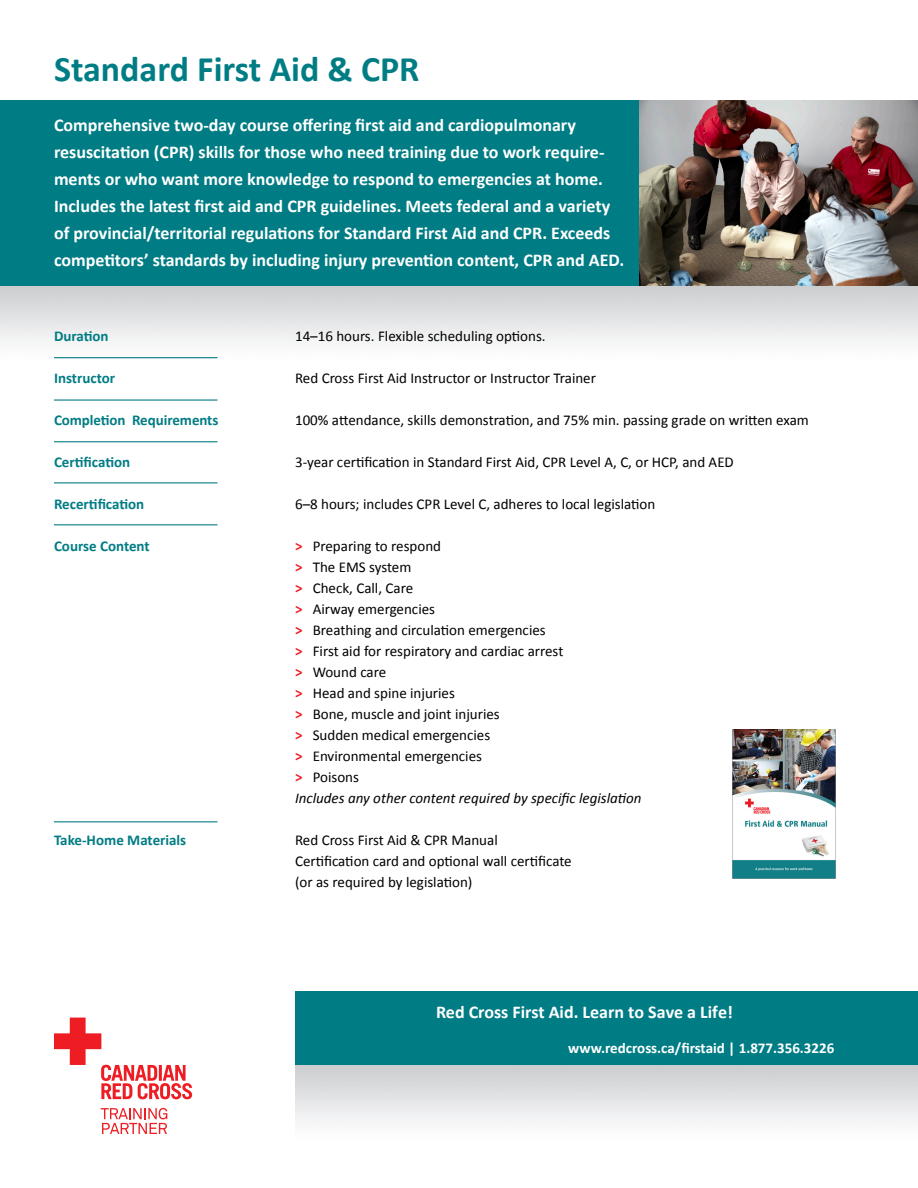
<style>
.page{position:relative;width:918px;height:1188px;background:#fff}
.page>*{position:absolute;margin:0;border:0;box-sizing:border-box;transform-origin:0 0}
.t1{font:700 36px "Calibri";color:#007d84}
.t2{font:700 18px/27px "Calibri";color:#fff}
.t3{font:15px "Calibri";color:#000}
.t4{font:700 15px "Calibri";color:#007c84}
.t5{font:italic 15px "Calibri";color:#000}
.t6{font:700 15px "Calibri";color:#fff}
.s1{font-weight:700;color:#ee1d23}
.s2{font-style:inherit}
</style>
<div class="page">
<div style="left:0;top:100px;width:918px;height:186px;background:#007c84"></div>
<img style="left:639px;top:100px;width:279px;height:186px">
<svg style="left:54px;top:1017px;width:139px;height:117px"></svg>
<hr style="left:54px;top:357px;width:164px;height:1px;background:#077c85">
<hr style="left:54px;top:399px;width:164px;height:2px;background:#077c85">
<hr style="left:54px;top:441px;width:164px;height:1px;background:#077c85">
<hr style="left:54px;top:482px;width:164px;height:1px;background:#077c85">
<hr style="left:54px;top:524px;width:164px;height:1px;background:#077c85">
<hr style="left:54px;top:821px;width:164px;height:1px;background:#077c85">
<div style="left:295px;top:991px;width:623px;height:74px;background:#007c84"></div>
<img style="left:732px;top:729px;width:104px;height:150px">
<p class="t1" style="left:54px;top:46px;width:367px">Standard First Aid &amp; CPR</p>
<p class="t2" style="left:54px;top:111px;width:523px">Comprehensive two-day course offering first aid and cardiopulmonary</p>
<p class="t2" style="left:54px;top:138px;width:552px">resuscitation (CPR) skills for those who need training due to work require&shy;ments or who want more knowledge to respond to emergencies at home.</p>
<p class="t2" style="left:54px;top:192px;width:572px">Includes the latest first aid and CPR guidelines. Meets federal and a variety of provincial/territorial regulations for Standard First Aid and CPR. Exceeds competitors’ standards by including injury prevention content, CPR and AED.</p>
<p class="t4" style="left:54px;top:327px;width:56px">Duration</p>
<p class="t4" style="left:54px;top:369px;width:63px">Instructor</p>
<p class="t4" style="left:54px;top:411px;width:166px">Completion Requirements</p>
<p class="t4" style="left:54px;top:453px;width:78px">Certification</p>
<p class="t4" style="left:54px;top:495px;width:92px">Recertification</p>
<p class="t4" style="left:54px;top:537px;width:97px">Course Content</p>
<p class="t4" style="left:54px;top:831px;width:134px">Take-Home Materials</p>
<p class="t3" style="left:295px;top:327px;width:252px">14–16 hours. Flexible scheduling options.</p>
<p class="t3" style="left:295px;top:369px;width:302px">Red Cross First Aid Instructor or Instructor Trainer</p>
<p class="t3" style="left:295px;top:411px;width:515px">100% attendance, skills demonstration, and 75% min. passing grade on written exam</p>
<p class="t3" style="left:295px;top:453px;width:440px">3-year certification in Standard First Aid, CPR Level A, C, or HCP, and AED</p>
<p class="t3" style="left:295px;top:495px;width:362px">6–8 hours; includes CPR Level C, adheres to local legislation</p>
<p class="t3" style="left:295px;top:537px;width:148px"><span class="s1">&gt;</span> Preparing to respond</p>
<p class="t3" style="left:295px;top:558px;width:118px"><span class="s1">&gt;</span> The EMS system</p>
<p class="t3" style="left:295px;top:579px;width:120px"><span class="s1">&gt;</span> Check, Call, Care</p>
<p class="t3" style="left:295px;top:600px;width:142px"><span class="s1">&gt;</span> Airway emergencies</p>
<p class="t3" style="left:295px;top:621px;width:252px"><span class="s1">&gt;</span> Breathing and circulation emergencies</p>
<p class="t3" style="left:295px;top:642px;width:270px"><span class="s1">&gt;</span> First aid for respiratory and cardiac arrest</p>
<p class="t3" style="left:295px;top:663px;width:93px"><span class="s1">&gt;</span> Wound care</p>
<p class="t3" style="left:295px;top:684px;width:161px"><span class="s1">&gt;</span> Head and spine injuries</p>
<p class="t3" style="left:295px;top:705px;width:206px"><span class="s1">&gt;</span> Bone, muscle and joint injuries</p>
<p class="t3" style="left:295px;top:726px;width:197px"><span class="s1">&gt;</span> Sudden medical emergencies</p>
<p class="t3" style="left:295px;top:747px;width:188px"><span class="s1">&gt;</span> Environmental emergencies</p>
<p class="t3" style="left:295px;top:768px;width:65px"><span class="s1">&gt;</span> Poisons</p>
<p class="t5" style="left:295px;top:788px;width:348px">Includes any other content required by specific legislation</p>
<p class="t3" style="left:295px;top:831px;width:204px">Red Cross First Aid &amp; CPR Manual</p>
<p class="t3" style="left:295px;top:852px;width:278px">Certification card and optional wall certificate</p>
<p class="t3" style="left:295px;top:873px;width:179px">(or as required by legislation)</p>
<p class="t2" style="left:436px;top:999px;width:298px">Red Cross First Aid. <span class="s2">Learn to Save a Life!</span></p>
<p class="t6" style="left:568px;top:1038px;width:268px">www.redcross.ca/firstaid | 1.877.356.3226</p>
</div>
